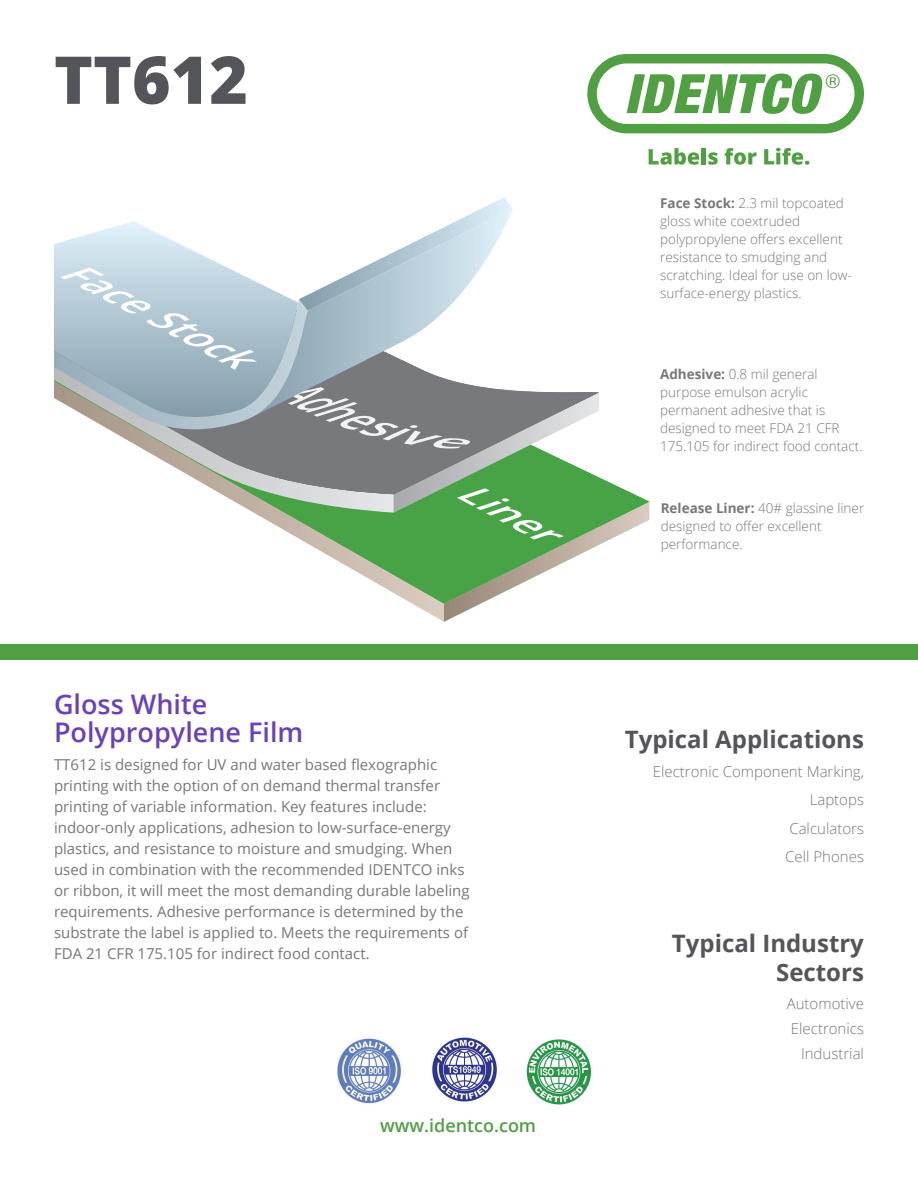
<style>
.page{position:relative;width:918px;height:1188px;background:#fff}
.page>*{position:absolute;margin:0;border:0;box-sizing:border-box;transform-origin:0 0}
.t1{font:800 66px "Open Sans";color:#54555a}
.t2{font:600 27px/27.8px "Open Sans";color:#6a41bd}
.t3{font:700 24px/28.5px "Open Sans";color:#54555a;text-align:right}
.t4{font:600 18px "Open Sans";color:#519f43}
.t5{font:15px/21px "Open Sans";color:#77777a}
.t6{font:300 15px/28.5px "Open Sans";color:#77777a;text-align:right}
.t7{font:300 13.5px/18px "Open Sans";color:#77777a}
.s1{font-weight:700}
</style>
<div class="page">
<div style="left:0;top:645px;width:918px;height:15px;background:#519f43"></div>
<svg style="left:587px;top:54px;width:277px;height:79px"></svg>
<svg style="left:649px;top:148px;width:50px;height:17px"></svg>
<hr style="left:702px;top:148px;width:4px;height:16px;background:#519f43">
<svg style="left:708px;top:152px;width:10px;height:13px"></svg>
<svg style="left:725px;top:148px;width:32px;height:17px"></svg>
<svg style="left:764px;top:148px;width:45px;height:17px"></svg>
<img style="left:432px;top:1037px;width:65px;height:65px">
<img style="left:526px;top:1039px;width:65px;height:66px">
<img style="left:338px;top:1038px;width:63px;height:66px">
<svg style="left:54px;top:197px;width:595px;height:425px"></svg>
<p class="t1" style="left:54px;top:30px;width:196px">TT612</p>
<p class="t2" style="left:54px;top:690px;width:251px">Gloss White<br>Polypropylene Film</p>
<p class="t5" style="left:54px;top:753px;width:417px">TT612 is designed for UV and water based flexographic printing with the option of on demand thermal transfer printing of variable information. Key features include: indoor-only applications, adhesion to low-surface-energy plastics, and resistance to moisture and smudging. When used in combination with the recommended IDENTCO inks or ribbon, it will meet the most demanding durable labeling requirements. Adhesive performance is determined by the substrate the label is applied to. Meets the requirements of FDA 21 CFR 175.105 for indirect food contact.</p>
<p class="t4" style="left:380px;top:1113px;width:158px">www.identco.com</p>
<p class="t7" style="left:660px;top:193px;width:193px"><span class="s1">Face Stock:</span> 2.3 mil topcoated gloss white coextruded polypropylene offers excellent resistance to smudging and scratching. Ideal for use on low&shy;surface-energy plastics.</p>
<p class="t7" style="left:660px;top:364px;width:204px"><span class="s1">Adhesive:</span> 0.8 mil general purpose emulson acrylic permanent adhesive that is designed to meet FDA 21 CFR<br>175.105 for indirect food contact.</p>
<p class="t7" style="left:661px;top:499px;width:205px"><span class="s1">Release Liner:</span> 40# glassine liner designed to offer excellent performance.</p>
<p class="t3" style="left:625px;top:725px;width:241px">Typical Applications</p>
<p class="t6" style="left:653px;top:757px;width:213px">Electronic Component Marking,<br>Laptops</p>
<p class="t6" style="left:789px;top:814px;width:76px">Calculators</p>
<p class="t6" style="left:785px;top:842px;width:80px">Cell Phones</p>
<p class="t3" style="left:672px;top:929px;width:194px">Typical Industry<br>Sectors</p>
<p class="t6" style="left:787px;top:989px;width:79px">Automotive</p>
<p class="t6" style="left:791px;top:1014px;width:75px">Electronics</p>
<p class="t6" style="left:801px;top:1039px;width:64px">Industrial</p>
</div>
